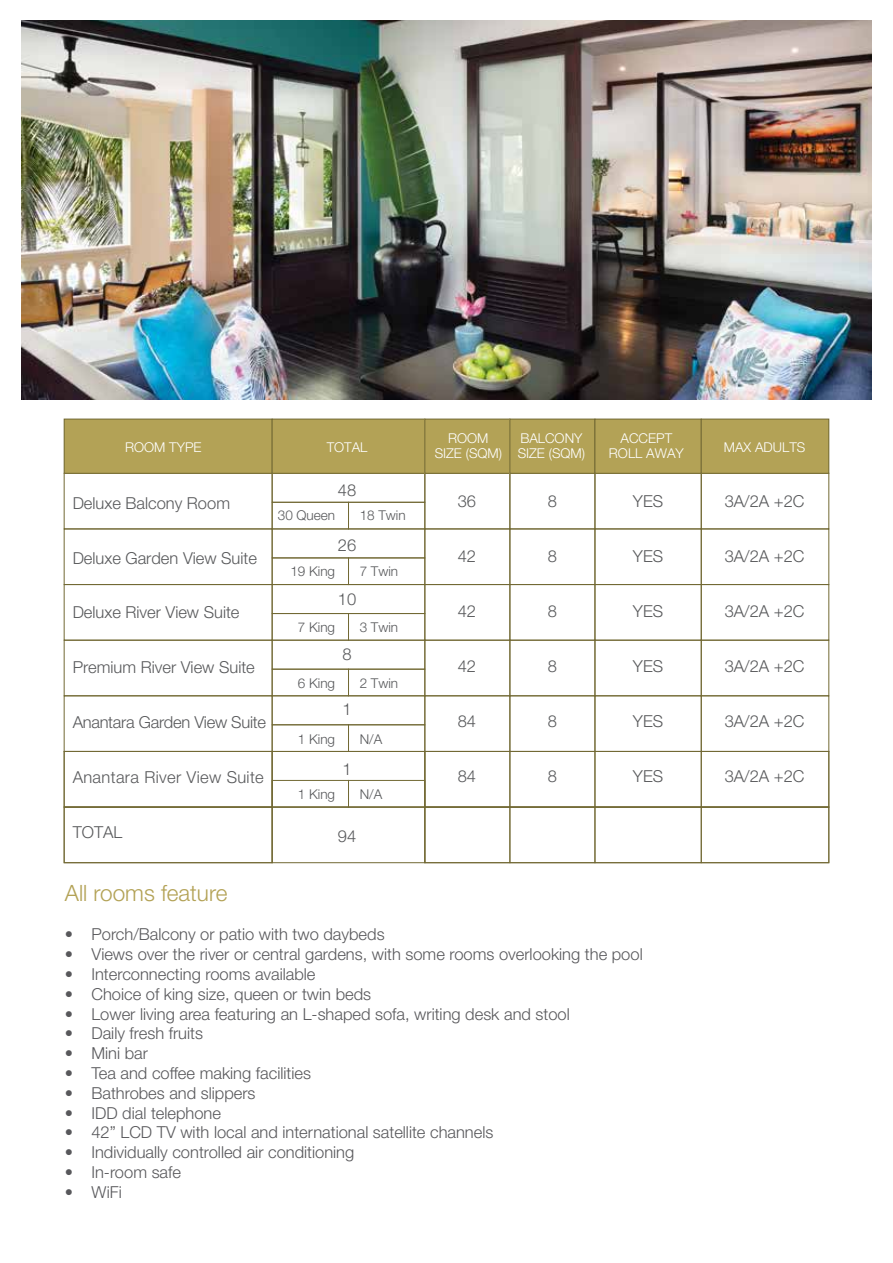
<style>
.page{position:relative;width:893px;height:1263px;background:#fff}
.page>*{position:absolute;margin:0;border:0;box-sizing:border-box;transform-origin:0 0}
.t1{font:300 22.5px "Helvetica Neue";color:#b3a256}
.t2{font:300 16.5px "Helvetica Neue";color:#58585b}
.t3{font:300 16.5px "Helvetica Neue";color:#58595b}
.t4{font:300 16.5px "Helvetica Neue";letter-spacing:.02em;color:#58595b}
.t5{font:300 13.5px/15px "Helvetica Neue";color:#fff;text-align:center}
.t6{font:300 13.5px "Helvetica Neue";color:#58595b}
</style>
<div class="page">
<img style="left:21px;top:20px;width:851px;height:380px">
<div style="left:509px;top:473px;width:86px;height:56px;border:1px solid #726934"></div>
<div style="left:272px;top:473px;width:153px;height:30px;border:1px solid #726934"></div>
<div style="left:348px;top:502px;width:77px;height:27px;border:1px solid #726934"></div>
<div style="left:64px;top:528px;width:209px;height:57px;border:1px solid #726934"></div>
<div style="left:424px;top:528px;width:86px;height:57px;border:1px solid #726934"></div>
<div style="left:509px;top:528px;width:86px;height:57px;border:1px solid #726934"></div>
<div style="left:595px;top:528px;width:107px;height:57px;border:1px solid #726934"></div>
<div style="left:701px;top:528px;width:128px;height:57px;border:1px solid #726934"></div>
<div style="left:272px;top:528px;width:153px;height:30px;border:1px solid #726934"></div>
<div style="left:348px;top:557px;width:77px;height:28px;border:1px solid #726934"></div>
<div style="left:64px;top:584px;width:209px;height:56px;border:1px solid #726934"></div>
<div style="left:424px;top:584px;width:86px;height:56px;border:1px solid #726934"></div>
<div style="left:509px;top:584px;width:86px;height:56px;border:1px solid #726934"></div>
<div style="left:595px;top:584px;width:107px;height:56px;border:1px solid #726934"></div>
<div style="left:701px;top:584px;width:128px;height:56px;border:1px solid #726934"></div>
<div style="left:272px;top:584px;width:153px;height:30px;border:1px solid #726934"></div>
<div style="left:348px;top:613px;width:77px;height:27px;border:1px solid #726934"></div>
<div style="left:64px;top:640px;width:209px;height:56px;border:1px solid #726934"></div>
<div style="left:272px;top:669px;width:77px;height:27px;border:1px solid #726934"></div>
<div style="left:424px;top:640px;width:86px;height:56px;border:1px solid #726934"></div>
<div style="left:509px;top:640px;width:86px;height:56px;border:1px solid #726934"></div>
<div style="left:595px;top:640px;width:107px;height:56px;border:1px solid #726934"></div>
<div style="left:701px;top:640px;width:128px;height:56px;border:1px solid #726934"></div>
<div style="left:272px;top:640px;width:153px;height:29px;border:1px solid #726934"></div>
<div style="left:348px;top:669px;width:77px;height:27px;border:1px solid #726934"></div>
<div style="left:64px;top:695px;width:209px;height:57px;border:1px solid #726934"></div>
<div style="left:424px;top:695px;width:86px;height:57px;border:1px solid #726934"></div>
<div style="left:509px;top:695px;width:86px;height:57px;border:1px solid #726934"></div>
<div style="left:595px;top:695px;width:107px;height:57px;border:1px solid #726934"></div>
<div style="left:701px;top:695px;width:128px;height:57px;border:1px solid #726934"></div>
<div style="left:272px;top:695px;width:153px;height:30px;border:1px solid #726934"></div>
<div style="left:348px;top:724px;width:77px;height:28px;border:1px solid #726934"></div>
<div style="left:272px;top:780px;width:77px;height:27px;border:1px solid #726934"></div>
<div style="left:348px;top:780px;width:77px;height:27px;border:1px solid #726934"></div>
<div style="left:64px;top:751px;width:209px;height:56px;border:1px solid #726934"></div>
<div style="left:509px;top:751px;width:86px;height:56px;border:1px solid #726934"></div>
<div style="left:595px;top:751px;width:107px;height:56px;border:1px solid #726934"></div>
<div style="left:272px;top:751px;width:153px;height:56px;border:1px solid #726934"></div>
<div style="left:424px;top:751px;width:405px;height:56px;border:1px solid #726934"></div>
<div style="left:64px;top:807px;width:209px;height:56px;border:1px solid #726934"></div>
<div style="left:509px;top:807px;width:86px;height:56px;border:1px solid #726934"></div>
<div style="left:595px;top:807px;width:107px;height:56px;border:1px solid #726934"></div>
<div style="left:272px;top:807px;width:153px;height:56px;border:1px solid #726934"></div>
<div style="left:424px;top:807px;width:405px;height:56px;border:1px solid #726934"></div>
<div style="left:64px;top:419px;width:208px;height:54px;background:#b3a256"></div>
<div style="left:64px;top:419px;width:209px;height:55px;border:1px solid #726934"></div>
<div style="left:272px;top:419px;width:153px;height:54px;background:#b3a256"></div>
<div style="left:272px;top:419px;width:153px;height:55px;border:1px solid #726934"></div>
<div style="left:425px;top:419px;width:85px;height:54px;background:#b3a256"></div>
<div style="left:424px;top:419px;width:86px;height:55px;border:1px solid #726934"></div>
<div style="left:510px;top:419px;width:85px;height:54px;background:#b3a256"></div>
<div style="left:509px;top:419px;width:86px;height:55px;border:1px solid #726934"></div>
<div style="left:595px;top:419px;width:106px;height:54px;background:#b3a256"></div>
<div style="left:595px;top:419px;width:107px;height:55px;border:1px solid #726934"></div>
<div style="left:701px;top:419px;width:128px;height:54px;background:#b3a256"></div>
<div style="left:701px;top:419px;width:128px;height:55px;border:1px solid #726934"></div>
<p class="t5" style="left:435px;top:429px;width:69px">ROOM<br>SIZE (SQM)</p>
<p class="t5" style="left:518px;top:429px;width:69px;text-align:left">BALCONY<br>SIZE (SQM)</p>
<p class="t5" style="left:609px;top:429px;width:76px">ACCEPT<br>ROLL AWAY</p>
<p class="t5" style="left:125px;top:438px;width:78px">ROOM TYPE</p>
<p class="t5" style="left:327px;top:438px;width:42px">TOTAL</p>
<p class="t5" style="left:724px;top:438px;width:83px">MAX ADULTS</p>
<p class="t3" style="left:73px;top:489px;width:159px">Deluxe Balcony Room</p>
<p class="t3" style="left:73px;top:544px;width:186px">Deluxe Garden View Suite</p>
<p class="t3" style="left:338px;top:476px;width:20px">48</p>
<p class="t6" style="left:278px;top:505px;width:59px">30 Queen</p>
<p class="t6" style="left:360px;top:505px;width:48px">18 Twin</p>
<p class="t3" style="left:338px;top:531px;width:20px">26</p>
<p class="t3" style="left:458px;top:488px;width:20px">36</p>
<p class="t3" style="left:458px;top:543px;width:20px">42</p>
<p class="t3" style="left:548px;top:488px;width:11px">8</p>
<p class="t3" style="left:548px;top:543px;width:11px">8</p>
<p class="t3" style="left:633px;top:488px;width:32px">YES</p>
<p class="t3" style="left:633px;top:543px;width:32px">YES</p>
<p class="t6" style="left:290px;top:561px;width:46px">19 King</p>
<p class="t6" style="left:360px;top:560px;width:40px">7 Twin</p>
<p class="t3" style="left:73px;top:599px;width:168px">Deluxe River View Suite</p>
<p class="t3" style="left:338px;top:586px;width:20px">10</p>
<p class="t3" style="left:458px;top:598px;width:20px">42</p>
<p class="t3" style="left:548px;top:598px;width:11px">8</p>
<p class="t3" style="left:633px;top:598px;width:32px">YES</p>
<p class="t6" style="left:298px;top:616px;width:39px">7 King</p>
<p class="t6" style="left:360px;top:616px;width:40px">3 Twin</p>
<p class="t3" style="left:73px;top:654px;width:184px">Premium River View Suite</p>
<p class="t3" style="left:343px;top:641px;width:11px">8</p>
<p class="t3" style="left:458px;top:653px;width:20px">42</p>
<p class="t3" style="left:548px;top:653px;width:11px">8</p>
<p class="t3" style="left:633px;top:653px;width:32px">YES</p>
<p class="t6" style="left:298px;top:672px;width:39px">6 King</p>
<p class="t6" style="left:360px;top:672px;width:40px">2 Twin</p>
<p class="t3" style="left:73px;top:709px;width:195px">Anantara Garden View Suite</p>
<p class="t3" style="left:343px;top:696px;width:11px">1</p>
<p class="t3" style="left:458px;top:707px;width:20px">84</p>
<p class="t3" style="left:548px;top:707px;width:11px">8</p>
<p class="t3" style="left:633px;top:707px;width:32px">YES</p>
<p class="t6" style="left:298px;top:728px;width:39px">1 King</p>
<p class="t6" style="left:360px;top:728px;width:24px">N/A</p>
<p class="t4" style="left:73px;top:764px;width:193px">Anantara River View Suite</p>
<p class="t3" style="left:343px;top:755px;width:11px">1</p>
<p class="t3" style="left:458px;top:762px;width:20px">84</p>
<p class="t3" style="left:548px;top:762px;width:11px">8</p>
<p class="t3" style="left:633px;top:762px;width:32px">YES</p>
<p class="t6" style="left:298px;top:784px;width:39px">1 King</p>
<p class="t6" style="left:360px;top:784px;width:24px">N/A</p>
<p class="t3" style="left:73px;top:819px;width:51px">TOTAL</p>
<p class="t3" style="left:338px;top:822px;width:20px">94</p>
<h1 class="t1" style="left:65px;top:874px;width:164px">All rooms feature</h1>
<p class="t2" style="left:65px;top:921px;width:321px">• Porch/Balcony or patio with two daybeds</p>
<p class="t2" style="left:65px;top:941px;width:579px">• Views over the river or central gardens, with some rooms overlooking the pool</p>
<p class="t2" style="left:65px;top:961px;width:252px">• Interconnecting rooms available</p>
<p class="t2" style="left:65px;top:980px;width:308px">• Choice of king size, queen or twin beds</p>
<p class="t2" style="left:65px;top:1000px;width:506px">• Lower living area featuring an L-shaped sofa, writing desk and stool</p>
<p class="t2" style="left:65px;top:1020px;width:140px">• Daily fresh fruits</p>
<p class="t2" style="left:65px;top:1040px;width:85px">• Mini bar</p>
<p class="t2" style="left:65px;top:1060px;width:248px">• Tea and coffee making facilities</p>
<p class="t2" style="left:65px;top:1079px;width:192px">• Bathrobes and slippers</p>
<p class="t2" style="left:65px;top:1099px;width:158px">• IDD dial telephone</p>
<p class="t2" style="left:65px;top:1119px;width:430px">• 42” LCD TV with local and international satellite channels</p>
<p class="t2" style="left:65px;top:1139px;width:291px">• Individually controlled air conditioning</p>
<p class="t2" style="left:65px;top:1159px;width:118px">• In-room safe</p>
<p class="t2" style="left:65px;top:1178px;width:58px">• WiFi</p>
<p class="t3" style="left:725px;top:488px;width:81px">3A/2A +2C</p>
<p class="t3" style="left:725px;top:543px;width:81px">3A/2A +2C</p>
<p class="t3" style="left:725px;top:598px;width:81px">3A/2A +2C</p>
<p class="t3" style="left:725px;top:653px;width:81px">3A/2A +2C</p>
<p class="t3" style="left:725px;top:707px;width:81px">3A/2A +2C</p>
<p class="t3" style="left:725px;top:762px;width:81px">3A/2A +2C</p>
</div>
